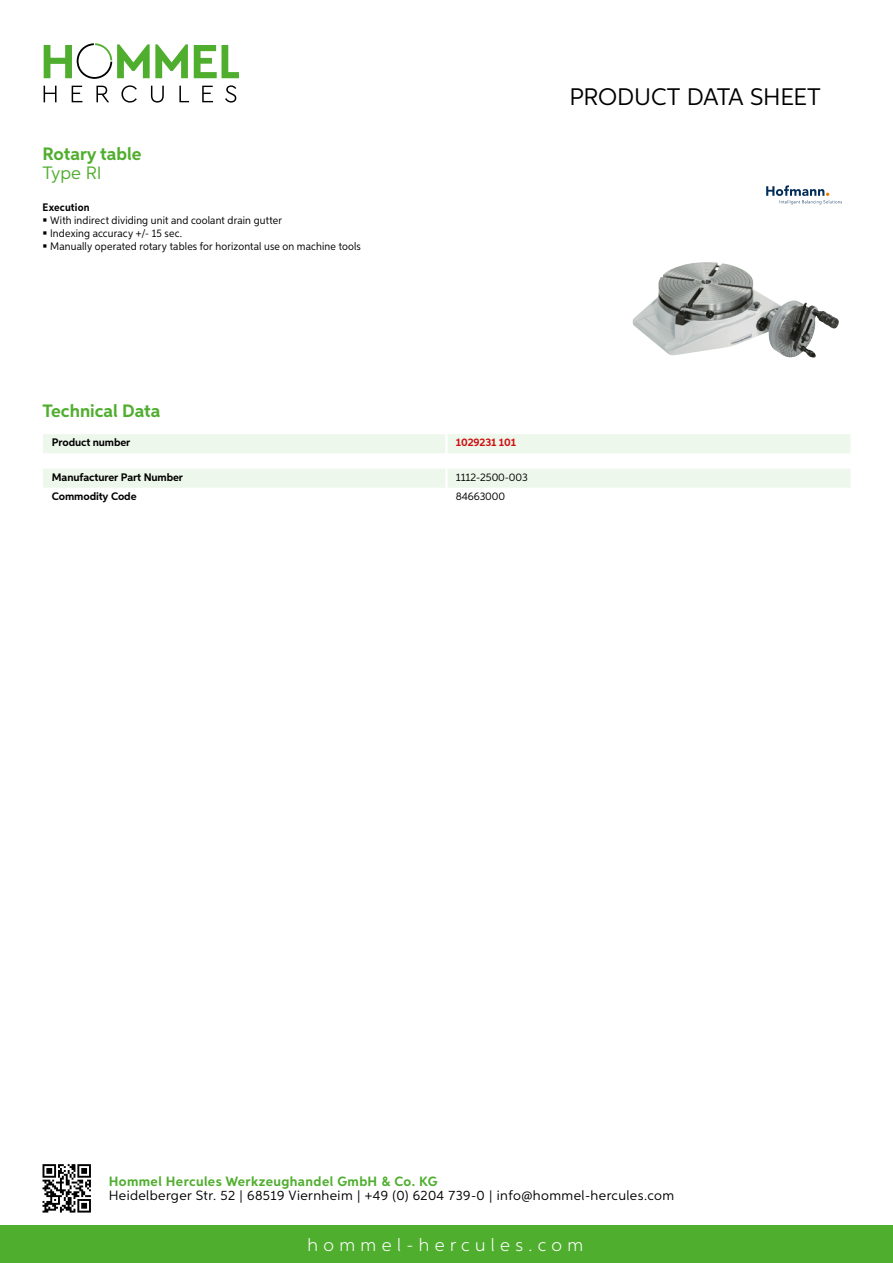
<style>
.page{position:relative;width:893px;height:1263px;background:#fff}
.page>*{position:absolute;margin:0;border:0;box-sizing:border-box;transform-origin:0 0}
.t1{font:24px "Aspira";letter-spacing:-.01em;color:#000}
.t2{font:700 18px "Aspira";color:#50ae2f}
.t3{font:300 18px "Aspira";letter-spacing:.3em;color:#fff}
.t4{font:18px "Aspira";color:#50ae2f}
.t5{font:13.5px "Aspira";letter-spacing:.03em;color:#000}
.t6{font:700 13.5px "Aspira";letter-spacing:.03em;color:#50ae2f}
.t7{font:10.95px/12.8px "Aspira Nar";letter-spacing:.015em;color:#000}
.t8{font:700 10.95px "Aspira";letter-spacing:-.01em;color:#000}
.t9{font:10.95px "Aspira";letter-spacing:-.01em;color:#000}
.t10{font:700 10.95px "Aspira";letter-spacing:-.01em;color:#cd1013}
.t11{font:700 10.95px "Aspira Nar";letter-spacing:.015em;color:#000}
</style>
<div class="page">
<div style="left:0;top:1226px;width:893px;height:37px;background:#50ae2f"></div>
<svg style="left:43px;top:1164px;width:48px;height:48px"></svg>
<svg style="left:194px;top:45px;width:45px;height:33px"></svg>
<svg style="left:44px;top:43px;width:144px;height:36px"></svg>
<svg style="left:44px;top:86px;width:13px;height:16px"></svg>
<svg style="left:72px;top:86px;width:10px;height:16px"></svg>
<svg style="left:96px;top:86px;width:13px;height:16px"></svg>
<svg style="left:121px;top:85px;width:16px;height:18px"></svg>
<svg style="left:151px;top:86px;width:13px;height:17px"></svg>
<svg style="left:179px;top:86px;width:10px;height:16px"></svg>
<svg style="left:202px;top:86px;width:11px;height:16px"></svg>
<svg style="left:225px;top:85px;width:11px;height:18px"></svg>
<div style="left:43px;top:434px;width:807px;height:19px;background:#eef7eb"></div>
<hr style="left:445px;top:434px;width:3px;height:19px;background:#fff">
<div style="left:43px;top:469px;width:807px;height:19px;background:#eef7eb"></div>
<img style="left:633px;top:262px;width:206px;height:96px">
<svg style="left:766px;top:185px;width:76px;height:19px"></svg>
<h2 class="t2" style="left:43px;top:142px;width:101px">Rotary table</h2>
<h2 class="t4" style="left:43px;top:162px;width:61px">Type RI</h2>
<p class="t11" style="left:43px;top:201px;width:49px">Execution</p>
<p class="t7" style="left:50px;top:214px;width:312px">With indirect dividing unit and coolant drain gutter<br>Indexing accuracy +/- 15 sec.<br>Manually operated rotary tables for horizontal use on machine tools</p>
<h1 class="t1" style="left:569px;top:82px;width:253px">Product data sh eet</h1>
<h2 class="t2" style="left:43px;top:400px;width:120px">Technical Data</h2>
<p class="t8" style="left:52px;top:436px;width:80px">Product number</p>
<p class="t10" style="left:456px;top:436px;width:62px">1029231 101</p>
<p class="t8" style="left:52px;top:470px;width:133px">Manufacturer Part Number</p>
<p class="t9" style="left:456px;top:470px;width:73px">1112-2500-003</p>
<p class="t8" style="left:52px;top:489px;width:86px">Commodity Code</p>
<p class="t9" style="left:456px;top:489px;width:51px">84663000</p>
<p class="t6" style="left:109px;top:1172px;width:330px">Hommel Hercules Werkzeughandel GmbH &amp; Co. KG</p>
<p class="t5" style="left:109px;top:1187px;width:567px">Heidelberger Str. 52 | 68519 Viernheim | +49 (0) 6204 739-0 | info@hommel-hercules.com</p>
<h2 class="t3" style="left:307px;top:1234px;width:277px">hommel-hercules.com</h2>
</div>
